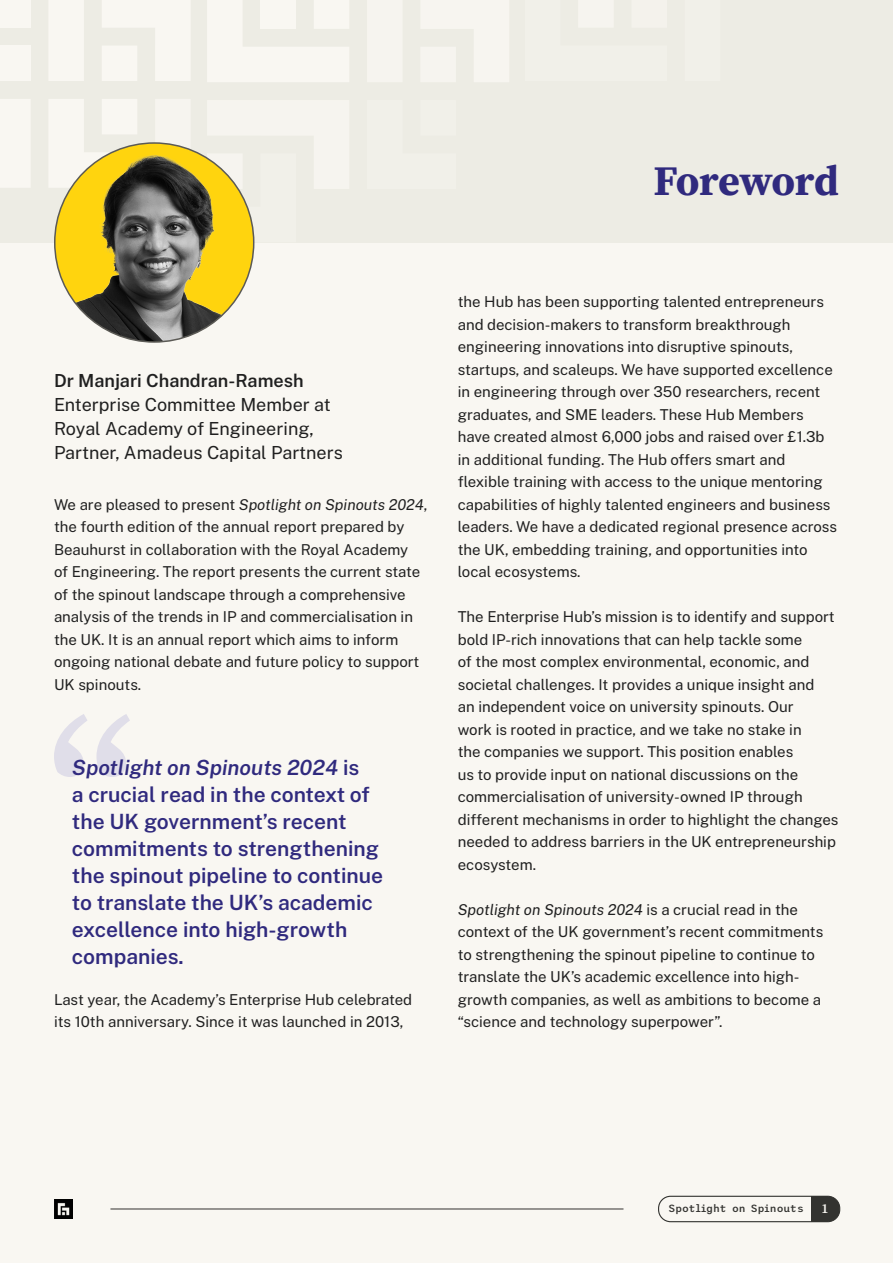
<style>
.page{position:relative;width:893px;height:1263px;background:#f9f7f2}
.page>*{position:absolute;margin:0;border:0;box-sizing:border-box;transform-origin:0 0}
.t1{font:600 204.15px "Source Serif Pro";color:#e0dee9}
.t2{font:700 42px "Source Serif Pro";letter-spacing:-.01em;color:#302a7e}
.t3{font:600 21px/27px "Public Sans";color:#302a7e}
.t4{font:18px/24px "Public Sans";color:#202020}
.t5{font:600 18px "Public Sans";color:#202020}
.t6{font:15px/22.5px "Public Sans";color:#202020}
.t7{font:600 13.5px "Source Serif Pro";color:#f9f7f2}
.t8{font:500 10.5px "Trispace";color:#333330}
.s1{font-style:italic}
</style>
<div class="page">
<img style="left:54px;top:1199px;width:19px;height:19px">
<div style="left:658px;top:1196px;width:182px;height:26px;border:1px solid #333330;border-radius:12px"></div>
<svg style="left:828px;top:1196px;width:12px;height:26px"></svg>
<div style="left:812px;top:1196px;width:16px;height:26px;background:#333330"></div>
<div style="left:0;top:0;width:893px;height:243px;background:#edece4"></div>
<div style="left:49px;top:0;width:35px;height:81px;background:#f9f7f2"></div>
<svg style="left:102px;top:0;width:88px;height:81px"></svg>
<div style="left:0;top:46px;width:31px;height:35px;background:#f9f7f2"></div>
<svg style="left:0;top:0;width:31px;height:28px"></svg>
<svg style="left:368px;top:0;width:141px;height:82px"></svg>
<svg style="left:207px;top:0;width:142px;height:82px"></svg>
<div style="left:260px;top:0;width:36px;height:29px;background:#f9f7f2"></div>
<div style="left:0;top:99px;width:30px;height:89px;background:#f9f7f2"></div>
<svg style="left:49px;top:99px;width:141px;height:33px"></svg>
<svg style="left:208px;top:101px;width:141px;height:87px"></svg>
<svg style="left:579px;top:0;width:34px;height:27px"></svg>
<hr style="left:110px;top:1209px;width:513px;height:1px;background:#333230">
<img style="left:49px;top:132px;width:225px;height:211px">
<h2 class="t2" style="left:653px;top:152px;width:187px">Foreword</h2>
<p class="t5" style="left:54px;top:367px;width:251px">Dr Manjari Chandran-Ramesh</p>
<p class="t4" style="left:54px;top:391px;width:290px">Enterprise Committee Member at<br>Royal Academy of Engineering,<br>Partner, Amadeus Capital Partners</p>
<p class="t6" style="left:54px;top:492px;width:375px">We are pleased to present <span class="s1">Spotlight on Spinouts 2024</span>, the fourth edition of the annual report prepared by Beauhurst in collaboration with the Royal Academy<br>of Engineering. The report presents the current state of the spinout landscape through a comprehensive analysis of the trends in IP and commercialisation in the UK. It is an annual report which aims to inform ongoing national debate and future policy to support UK spinouts.</p>
<p class="t1" style="left:48px;top:659px;width:88px">“</p>
<p class="t3" style="left:72px;top:753px;width:313px"><span class="s1">Spotlight on Spinouts 2024</span> is<br>a crucial read in the context of the UK government’s recent commitments to strengthening the spinout pipeline to continue to translate the UK’s academic excellence into high-growth companies.</p>
<p class="t6" style="left:54px;top:987px;width:360px">Last year, the Academy’s Enterprise Hub celebrated its 10th anniversary. Since it was launched in 2013,</p>
<p class="t6" style="left:458px;top:290px;width:381px">the Hub has been supporting talented entrepreneurs and decision-makers to transform breakthrough engineering innovations into disruptive spinouts, startups, and scaleups. We have supported excellence in engineering through over 350 researchers, recent graduates, and SME leaders. These Hub Members have created almost 6,000 jobs and raised over £1.3b in additional funding. The Hub offers smart and flexible training with access to the unique mentoring capabilities of highly talented engineers and business leaders. We have a dedicated regional presence across the UK, embedding training, and opportunities into local ecosystems.</p>
<p class="t6" style="left:458px;top:605px;width:382px">The Enterprise Hub’s mission is to identify and support bold IP-rich innovations that can help tackle some<br>of the most complex environmental, economic, and societal challenges. It provides a unique insight and<br>an independent voice on university spinouts. Our<br>work is rooted in practice, and we take no stake in<br>the companies we support. This position enables<br>us to provide input on national discussions on the commercialisation of university-owned IP through different mechanisms in order to highlight the changes needed to address barriers in the UK entrepreneurship ecosystem.</p>
<p class="t6" style="left:458px;top:897px;width:367px"><span class="s1">Spotlight on Spinouts 2024</span> is a crucial read in the context of the UK government’s recent commitments to strengthening the spinout pipeline to continue to translate the UK’s academic excellence into high&shy;growth companies, as well as ambitions to become a “science and technology superpower”.</p>
<p class="t8" style="left:668px;top:1200px;width:137px">Spotlight on Spinouts</p>
<p class="t7" style="left:821px;top:1199px;width:9px">1</p>
</div>
